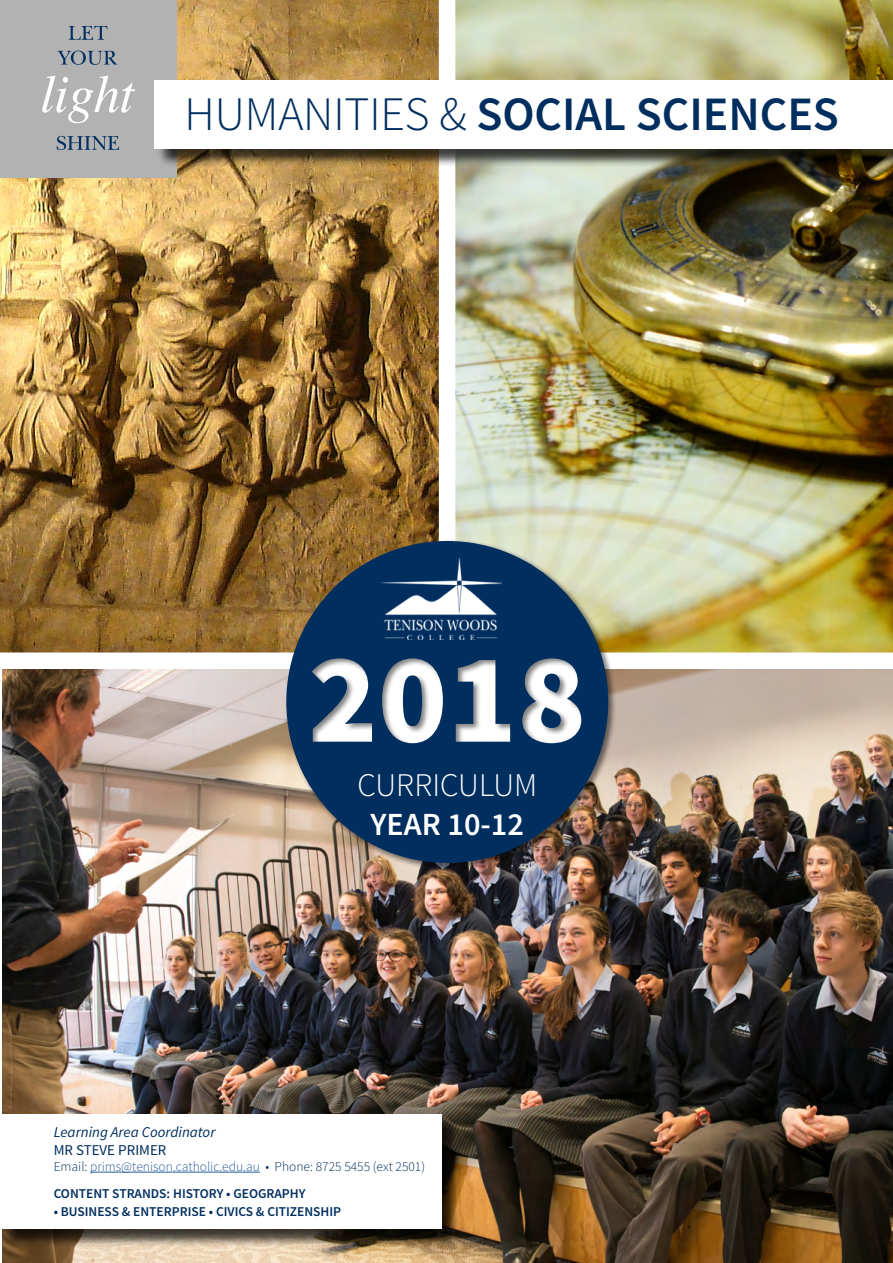
<style>
.page{position:relative;width:893px;height:1263px;background:#fff}
.page>*{position:absolute;margin:0;border:0;box-sizing:border-box;transform-origin:0 0}
.t1{font:600 48px "Source Sans Pro";color:#002e5f}
.t2{font:300 33px "Source Sans Pro";color:#fff}
.t3{font:600 32.25px "Source Sans Pro";color:#fff}
.t4{font:italic 15px "Source Sans Pro";color:#002e5f}
.t5{font:15px "Source Sans Pro";color:#002e5f}
.t6{font:600 13.5px/27px "Source Sans Pro";color:#002e5f}
.s1{font-weight:300}
.s2{font-weight:300;color:#275b9b}
</style>
<div class="page">
<img style="left:2px;top:669px;width:891px;height:594px">
<img style="left:0;top:0;width:439px;height:652px">
<img style="left:455px;top:0;width:438px;height:652px">
<div style="left:0;top:0;width:176px;height:177px;background:#b3b2b2"></div>
<svg style="left:57px;top:136px;width:62px;height:14px"></svg>
<svg style="left:42px;top:76px;width:93px;height:47px"></svg>
<svg style="left:58px;top:51px;width:59px;height:14px"></svg>
<svg style="left:69px;top:26px;width:38px;height:14px"></svg>
<div style="left:2px;top:1116px;width:458px;height:132px;background:#000;opacity:.75"></div>
<div style="left:0;top:1114px;width:441px;height:115px;background:#fff"></div>
<hr style="left:90px;top:1172px;width:170px;height:1px;background:#275b9b">
<div style="left:156px;top:83px;width:737px;height:85px;background:#000;opacity:.75"></div>
<div style="left:154px;top:81px;width:739px;height:68px;background:#fff"></div>
<div style="left:285px;top:539px;width:331px;height:332px;background:#000;opacity:.5"></div>
<svg style="left:286px;top:541px;width:322px;height:322px;background:#445c74"></svg>
<img style="left:381px;top:558px;width:121px;height:82px">
<h1 class="t1" style="left:184px;top:83px;width:656px"><span class="s1">HUMANITIES &amp;</span> SOCIAL SCIENCES</h1>
<h2 class="t2" style="left:357px;top:765px;width:181px">CURRICULUM</h2>
<h3 class="t3" style="left:370px;top:804px;width:155px">YEAR 10-12</h3>
<p class="t4" style="left:54px;top:1122px;width:163px">Learning Area Coordinator</p>
<p class="t5" style="left:54px;top:1140px;width:114px">MR STEVE PRIMER</p>
<p class="t6" style="left:54px;top:1153px;width:373px"><span class="s1">Email:</span> <span class="s2">prims@tenison.catholic.edu.au</span> <span class="s1">• Phone: 8725 5455 (ext 2501)<br></span>CONTENT STRANDS: HISTORY • GEOGRAPHY</p>
<p class="t6" style="left:54px;top:1198px;width:289px">• BUSINESS &amp; ENTERPRISE • CIVICS &amp; CITIZENSHIP</p>
</div>
